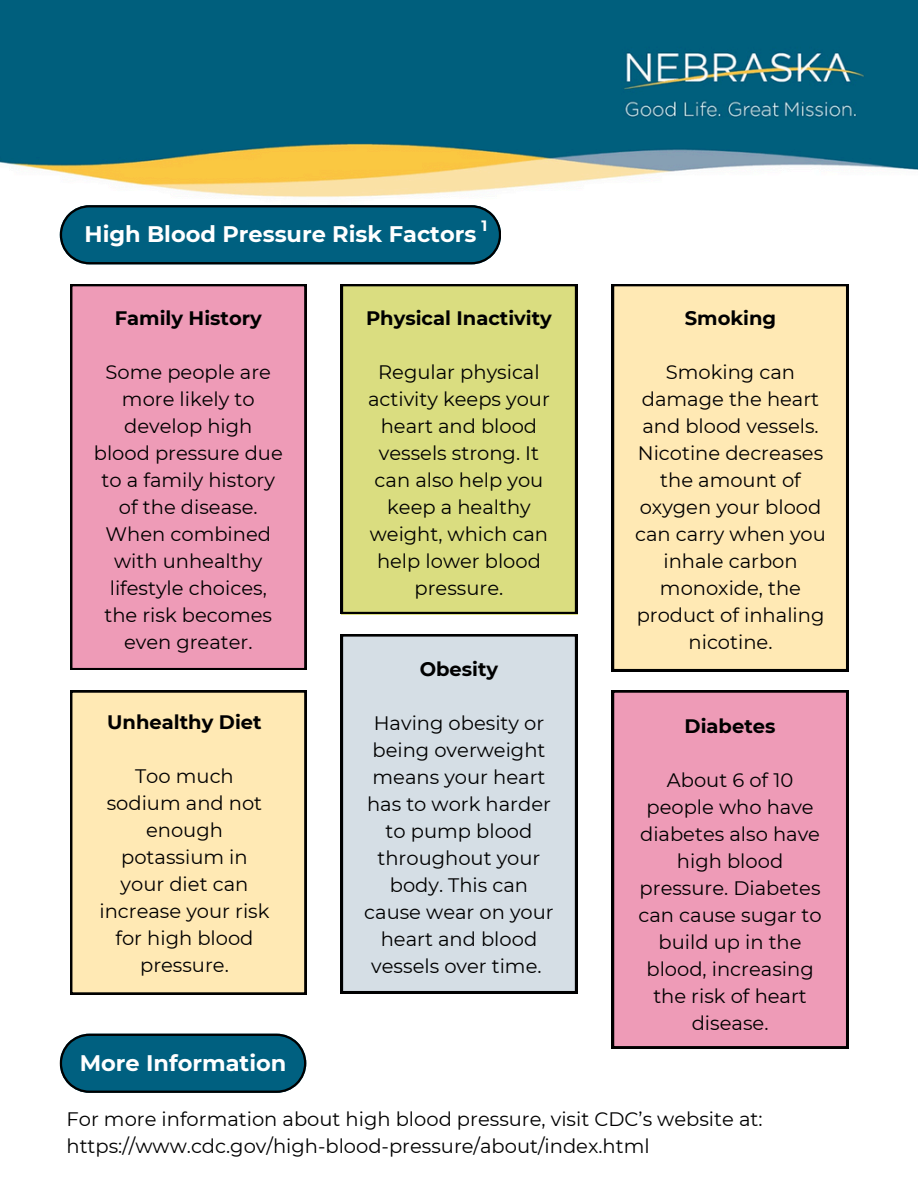
<style>
.page{position:relative;width:918px;height:1188px;background:#fff}
.page>*{position:absolute;margin:0;border:0;box-sizing:border-box;transform-origin:0 0}
.t1{font:700 22.5px "Montserrat";color:#fff}
.t2{font:19.5px/27px "Montserrat";color:#000;text-align:center}
.t3{font:700 19.5px "Montserrat";color:#000}
.t4{font:700 15px "Montserrat";color:#fff}
</style>
<div class="page">
<svg style="left:60px;top:205px;width:441px;height:59px;background:#075d79"></svg>
<div style="left:341px;top:634px;width:236px;height:359px;background:#d5dee5"></div>
<svg style="left:60px;top:1034px;width:246px;height:59px;background:#0c5f7b"></svg>
<div style="left:70px;top:690px;width:236px;height:304px;background:#ffe9b4"></div>
<div style="left:612px;top:690px;width:236px;height:358px;background:#ee9bb7"></div>
<div style="left:612px;top:284px;width:236px;height:387px;background:#ffe9b4"></div>
<div style="left:341px;top:284px;width:236px;height:330px;background:#dadd80"></div>
<div style="left:70px;top:284px;width:236px;height:386px;background:#ee9bb7"></div>
<img style="left:0;top:0;width:918px;height:197px">
<p class="t4" style="left:482px;top:216px;width:7px">1</p>
<p class="t1" style="left:85px;top:221px;width:393px">High Blood Pressure Risk Factors</p>
<h2 class="t3" style="left:115px;top:306px;width:149px">Family History</h2>
<p class="t2" style="left:94px;top:359px;width:191px">Some people are more likely to develop high blood pressure due to a family history of the disease.<br>When combined with unhealthy lifestyle choices, the risk becomes even greater.</p>
<h2 class="t3" style="left:107px;top:710px;width:156px">Unhealthy Diet</h2>
<p class="t2" style="left:99px;top:763px;width:172px">Too much sodium and not enough potassium in your diet can increase your risk for high blood pressure.</p>
<h2 class="t3" style="left:366px;top:306px;width:187px">Physical Inactivity</h2>
<p class="t2" style="left:368px;top:359px;width:183px">Regular physical activity keeps your heart and blood vessels strong. It can also help you keep a healthy weight, which can help lower blood pressure.</p>
<h1 class="t3" style="left:420px;top:657px;width:80px">Obesity</h1>
<p class="t2" style="left:364px;top:709px;width:191px">Having obesity or being overweight means your heart has to work harder to pump blood throughout your body. This can cause wear on your heart and blood vessels over time.</p>
<h2 class="t3" style="left:685px;top:306px;width:93px">Smoking</h2>
<p class="t2" style="left:635px;top:359px;width:192px">Smoking can damage the heart and blood vessels.<br>Nicotine decreases the amount of oxygen your blood can carry when you inhale carbon monoxide, the product of inhaling nicotine.</p>
<h2 class="t3" style="left:685px;top:714px;width:92px">Diabetes</h2>
<p class="t2" style="left:638px;top:767px;width:185px">About 6 of 10 people who have diabetes also have high blood pressure. Diabetes can cause sugar to build up in the blood, increasing the risk of heart disease.</p>
<h2 class="t1" style="left:80px;top:1049px;width:208px">More Information</h2>
<p class="t2" style="left:67px;top:1105px;width:698px;text-align:left">For more information about high blood pressure, visit CDC’s website at: https://www.cdc.gov/high-blood-pressure/about/index.html</p>
</div>
